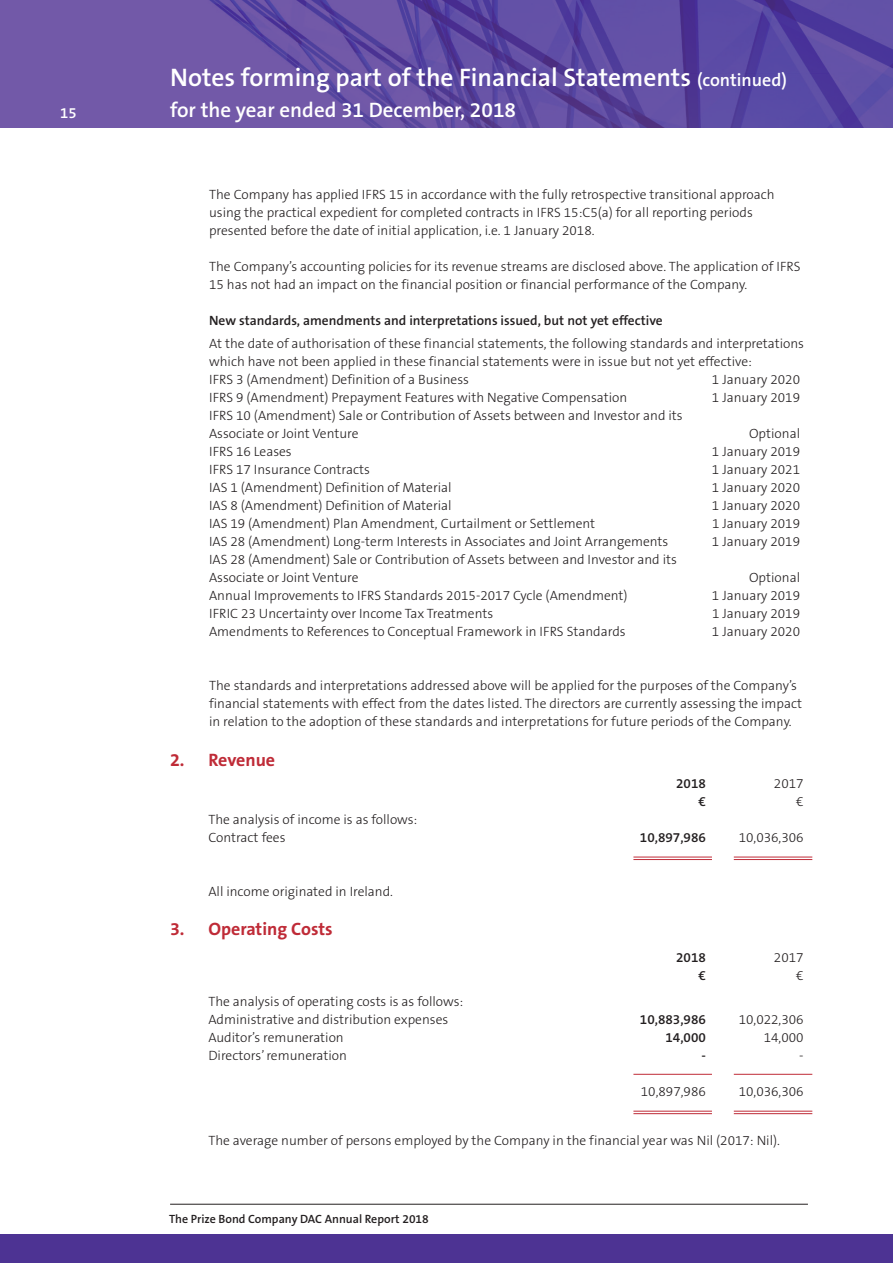
<style>
.page{position:relative;width:893px;height:1263px;background:#fff}
.page>*{position:absolute;margin:0;border:0;box-sizing:border-box;transform-origin:0 0}
.t1{font:600 25.5px "The Sans B6";color:#fff}
.t2{font:600 21px "The Sans B6";color:#fff}
.Main_text{font:700 18px "The Sans B7";color:#bf2b37}
.t3{font:600 15px "The Sans B6";color:#fff}
.Main_text-2{font:300 13.5px/18px "The Sans B3";color:#231f20}
.Main_text-3{font:600 13.5px "The Sans B6";color:#231f20}
.t4{font:600 12px "The Sans B6";color:#231f20}
.s1{font-size:18px}
</style>
<div class="page">
<img style="left:0;top:0;width:893px;height:128px">
<hr style="left:170px;top:1204px;width:638px;height:1px;background:#231f20">
<hr style="left:734px;top:1074px;width:78px;height:1px;background:#bf2b37">
<hr style="left:633px;top:1074px;width:79px;height:1px;background:#bf2b37">
<hr style="left:734px;top:1111px;width:78px;height:1px;background:#bf2b37">
<hr style="left:734px;top:1113px;width:78px;height:1px;background:#bf2b37">
<hr style="left:633px;top:1111px;width:79px;height:1px;background:#bf2b37">
<hr style="left:633px;top:1113px;width:79px;height:1px;background:#bf2b37">
<hr style="left:734px;top:857px;width:78px;height:1px;background:#bf2b37">
<hr style="left:734px;top:859px;width:78px;height:1px;background:#bf2b37">
<hr style="left:633px;top:857px;width:79px;height:1px;background:#bf2b37">
<hr style="left:633px;top:859px;width:79px;height:1px;background:#bf2b37">
<div style="left:0;top:1234px;width:893px;height:29px;background:#4d3393"></div>
<p class="t3" style="left:60px;top:105px;width:18px">15</p>
<p class="t1" style="left:170px;top:64px;width:618px">Notes forming part of the Financial Statements <span class="s1">(continued)</span></p>
<p class="t2" style="left:170px;top:99px;width:347px">for the year ended 31 December, 2018</p>
<p class="Main_text-2" style="left:209px;top:186px;width:567px">The Company has applied IFRS 15 in accordance with the fully retrospective transitional approach using the practical expedient for completed contracts in IFRS 15:C5(a) for all reporting periods presented before the date of initial application, i.e. 1 January 2018.</p>
<p class="Main_text-2" style="left:209px;top:258px;width:593px">The Company’s accounting policies for its revenue streams are disclosed above. The application of IFRS<br>15 has not had an impact on the financial position or financial performance of the Company.</p>
<p class="Main_text-3" style="left:209px;top:313px;width:455px">New standards, amendments and interpretations issued, but not yet effective</p>
<p class="Main_text-2" style="left:209px;top:334px;width:596px">At the date of authorisation of these financial statements, the following standards and interpretations which have not been applied in these financial statements were in issue but not yet effective:</p>
<p class="Main_text-2" style="left:209px;top:370px;width:261px">IFRS 3 (Amendment) Definition of a Business</p>
<p class="Main_text-2" style="left:712px;top:370px;width:90px">1 January 2020</p>
<p class="Main_text-2" style="left:209px;top:388px;width:420px">IFRS 9 (Amendment) Prepayment Features with Negative Compensation</p>
<p class="Main_text-2" style="left:712px;top:388px;width:90px">1 January 2019</p>
<p class="Main_text-2" style="left:209px;top:406px;width:475px">IFRS 10 (Amendment) Sale or Contribution of Assets between and Investor and its<br>Associate or Joint Venture</p>
<p class="Main_text-2" style="left:749px;top:424px;width:53px">Optional</p>
<p class="Main_text-2" style="left:209px;top:442px;width:84px">IFRS 16 Leases</p>
<p class="Main_text-2" style="left:712px;top:442px;width:90px">1 January 2019</p>
<p class="Main_text-2" style="left:209px;top:460px;width:162px">IFRS 17 Insurance Contracts</p>
<p class="Main_text-2" style="left:712px;top:460px;width:90px">1 January 2021</p>
<p class="Main_text-2" style="left:209px;top:478px;width:244px">IAS 1 (Amendment) Definition of Material</p>
<p class="Main_text-2" style="left:712px;top:478px;width:90px">1 January 2020</p>
<p class="Main_text-2" style="left:209px;top:496px;width:244px">IAS 8 (Amendment) Definition of Material</p>
<p class="Main_text-2" style="left:712px;top:496px;width:90px">1 January 2020</p>
<p class="Main_text-2" style="left:209px;top:514px;width:388px">IAS 19 (Amendment) Plan Amendment, Curtailment or Settlement</p>
<p class="Main_text-2" style="left:712px;top:514px;width:90px">1 January 2019</p>
<p class="Main_text-2" style="left:209px;top:532px;width:461px">IAS 28 (Amendment) Long-term Interests in Associates and Joint Arrangements</p>
<p class="Main_text-2" style="left:712px;top:532px;width:90px">1 January 2019</p>
<p class="Main_text-2" style="left:209px;top:550px;width:469px">IAS 28 (Amendment) Sale or Contribution of Assets between and Investor and its<br>Associate or Joint Venture</p>
<p class="Main_text-2" style="left:749px;top:568px;width:53px">Optional</p>
<p class="Main_text-2" style="left:209px;top:586px;width:420px">Annual Improvements to IFRS Standards 2015-2017 Cycle (Amendment)</p>
<p class="Main_text-2" style="left:712px;top:586px;width:90px">1 January 2019</p>
<p class="Main_text-2" style="left:209px;top:604px;width:286px">IFRIC 23 Uncertainty over Income Tax Treatments</p>
<p class="Main_text-2" style="left:712px;top:604px;width:90px">1 January 2019</p>
<p class="Main_text-2" style="left:209px;top:622px;width:418px">Amendments to References to Conceptual Framework in IFRS Standards</p>
<p class="Main_text-2" style="left:712px;top:622px;width:90px">1 January 2020</p>
<p class="Main_text-2" style="left:209px;top:676px;width:595px">The standards and interpretations addressed above will be applied for the purposes of the Company’s financial statements with effect from the dates listed. The directors are currently assessing the impact in relation to the adoption of these standards and interpretations for future periods of the Company.</p>
<p class="Main_text" style="left:170px;top:750px;width:107px">2. Revenue</p>
<p class="Main_text-3" style="left:676px;top:776px;width:31px">2018</p>
<p class="Main_text-2" style="left:774px;top:775px;width:31px">2017</p>
<p class="Main_text-3" style="left:698px;top:794px;width:9px">€</p>
<p class="Main_text-2" style="left:796px;top:793px;width:9px">€</p>
<p class="Main_text-2" style="left:208px;top:811px;width:210px">The analysis of income is as follows:<br>Contract fees</p>
<p class="Main_text-3" style="left:640px;top:830px;width:67px">10,897,986</p>
<p class="Main_text-2" style="left:739px;top:829px;width:67px">10,036,306</p>
<p class="Main_text-2" style="left:208px;top:883px;width:186px">All income originated in Ireland.</p>
<p class="Main_text" style="left:170px;top:919px;width:164px">3. Operating Costs</p>
<p class="Main_text-2" style="left:208px;top:993px;width:256px">The analysis of operating costs is as follows:<br>Administrative and distribution expenses</p>
<p class="Main_text-3" style="left:676px;top:950px;width:31px">2018</p>
<p class="Main_text-2" style="left:774px;top:949px;width:31px">2017</p>
<p class="Main_text-3" style="left:698px;top:968px;width:9px">€</p>
<p class="Main_text-2" style="left:796px;top:967px;width:9px">€</p>
<p class="Main_text-3" style="left:640px;top:1012px;width:67px">10,883,986</p>
<p class="Main_text-2" style="left:739px;top:1011px;width:67px">10,022,306</p>
<p class="Main_text-2" style="left:208px;top:1029px;width:137px">Auditor’s remuneration</p>
<p class="Main_text-3" style="left:665px;top:1030px;width:42px">14,000</p>
<p class="Main_text-2" style="left:764px;top:1029px;width:41px">14,000</p>
<p class="Main_text-2" style="left:208px;top:1047px;width:140px">Directors’remuneration</p>
<p class="Main_text-3" style="left:701px;top:1048px;width:6px">-</p>
<p class="Main_text-2" style="left:799px;top:1047px;width:6px">-</p>
<p class="Main_text-2" style="left:641px;top:1083px;width:67px">10,897,986</p>
<p class="Main_text-2" style="left:739px;top:1083px;width:67px">10,036,306</p>
<p class="Main_text-2" style="left:208px;top:1132px;width:573px">The average number of persons employed by the Company in the financial year was Nil (2017: Nil).</p>
<p class="t4" style="left:169px;top:1212px;width:261px">The Prize Bond Company DAC Annual Report 2018</p>
</div>
